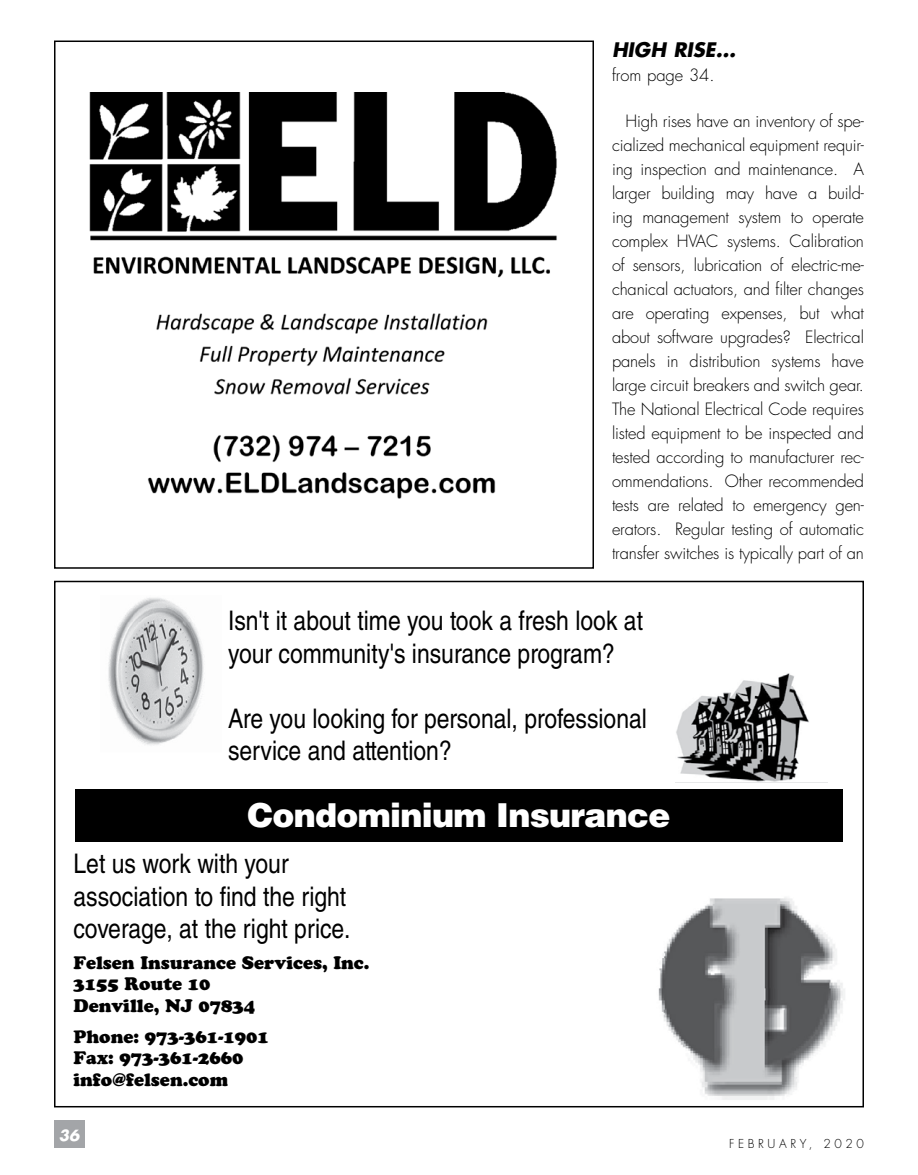
<style>
.page{position:relative;width:918px;height:1175px;background:#fff}
.page>*{position:absolute;margin:0;border:0;box-sizing:border-box;transform-origin:0 0}
.t1{font:900 33px "Helvetica LT Std";letter-spacing:-.02em;color:#fff}
.t2{font:27px/32.4px "Helvetica LT Std";color:#000;scale:.85 1}
.t3{font:italic 700 19.5px "Futura Std";color:#000}
.t4{font:18px/21.6px "Cooper Black Std";color:#000}
.t5{font:300 16.5px/24px "Futura Std";letter-spacing:-.01em;color:#000;text-align:justify}
.t6{font:italic 700 15px "Futura Std";color:#fff}
.t7{font:300 12px "Futura Std";letter-spacing:.3em;color:#000}
</style>
<div class="page">
<div style="left:54px;top:1120px;width:30px;height:28px;background:#a3a5a8"></div>
<img style="left:89px;top:92px;width:468px;height:407px">
<div style="left:54px;top:40px;width:540px;height:528px;border:2px solid #000"></div>
<img style="left:108px;top:597px;width:96px;height:148px">
<img style="left:658px;top:897px;width:187px;height:203px">
<img style="left:676px;top:673px;width:133px;height:109px">
<div style="left:75px;top:789px;width:768px;height:53px;background:#000"></div>
<p class="t3" style="left:612px;top:36px;width:125px">HIGH RISE...</p>
<p class="t5" style="left:612px;top:63px;width:104px">from page 34.</p>
<p class="t5" style="left:612px;top:109px;width:254px;text-indent:13px">High rises have an inventory of spe&shy;cialized mechanical equipment requir&shy;ing inspection and maintenance. A larger building may have a build&shy;ing management system to operate complex HVAC systems. Calibration of sensors, lubrication of electric-me&shy;chanical actuators, and filter changes are operating expenses, but what about software upgrades? Electrical panels in distribution systems have large circuit breakers and switch gear.<br>The National Electrical Code requires listed equipment to be inspected and tested according to manufacturer rec&shy;ommendations. Other recommended tests are related to emergency gen&shy;erators. Regular testing of automatic transfer switches is typically part of an</p>
<h2 class="t2" style="left:228px;top:604px;width:490px">Isn't it about time you took a fresh look at your community's insurance program?</h2>
<h2 class="t2" style="left:228px;top:702px;width:494px">Are you looking for personal, professional service and attention?</h2>
<h1 class="t1" style="left:247px;top:794px;width:425px">Condominium Insurance</h1>
<h2 class="t2" style="left:74px;top:847px;width:327px">Let us work with your association to find the right coverage, at the right price.</h2>
<p class="t4" style="left:74px;top:951px;width:298px">Felsen Insurance Services, Inc.<br>3155 Route 10<br>Denville, NJ 07834</p>
<p class="t4" style="left:74px;top:1025px;width:197px">Phone: 973-361-1901<br>Fax: 973-361-2660 info@felsen.com</p>
<p class="t6" style="left:59px;top:1125px;width:22px">36</p>
<p class="t7" style="left:729px;top:1136px;width:136px">FEBRUARY, 2020</p>
</div>
